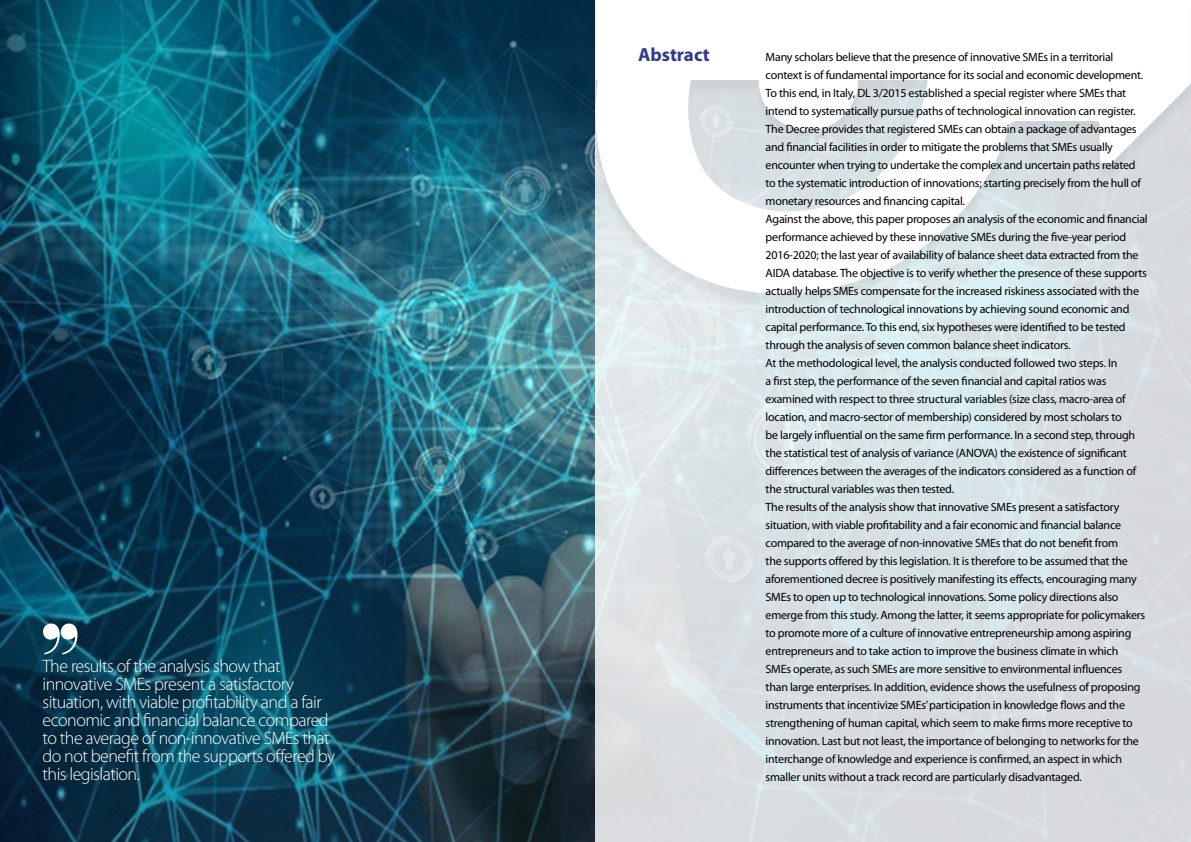
<style>
.page{position:relative;width:1191px;height:842px;background:#fff}
.page>*{position:absolute;margin:0;border:0;box-sizing:border-box;transform-origin:0 0}
.t1{font:700 19px "Myriad Pro";color:#313a8d}
.t2{font:300 18px/18px "Myriad Pro";letter-spacing:-.03em;color:#fff}
.t3{font:12px/18px "Myriad Pro";letter-spacing:-.02em;color:#000}
</style>
<div class="page">
<img style="left:0;top:0;width:595px;height:842px">
<svg style="left:595px;top:309px;width:596px;height:533px;background:#d9e0e3"></svg>
<div style="left:590px;top:0;width:601px;height:309px;background:#000;opacity:.05"></div>
<svg style="left:594px;top:0;width:597px;height:295px"></svg>
<svg style="left:43px;top:623px;width:34px;height:32px"></svg>
<p class="t2" style="left:43px;top:657px;width:294px">The results of the analysis show that innovative SMEs present a satisfactory situation, with viable profitability and a fair economic and financial balance compared to the average of non-innovative SMEs that do not benefit from the supports offered by this legislation.</p>
<h1 class="t1" style="left:638px;top:43px;width:73px">Abstract</h1>
<p class="t3" style="left:765px;top:48px;width:384px">Many scholars believe that the presence of innovative SMEs in a territorial context is of fundamental importance for its social and economic development.<br>To this end, in Italy, DL 3/2015 established a special register where SMEs that intend to systematically pursue paths of technological innovation can register.<br>The Decree provides that registered SMEs can obtain a package of advantages and financial facilities in order to mitigate the problems that SMEs usually encounter when trying to undertake the complex and uncertain paths related to the systematic introduction of innovations; starting precisely from the hull of monetary resources and financing capital.<br>Against the above, this paper proposes an analysis of the economic and financial performance achieved by these innovative SMEs during the five-year period 2016-2020; the last year of availability of balance sheet data extracted from the AIDA database. The objective is to verify whether the presence of these supports actually helps SMEs compensate for the increased riskiness associated with the introduction of technological innovations by achieving sound economic and capital performance. To this end, six hypotheses were identified to be tested through the analysis of seven common balance sheet indicators.<br>At the methodological level, the analysis conducted followed two steps. In<br>a first step, the performance of the seven financial and capital ratios was examined with respect to three structural variables (size class, macro-area of location, and macro-sector of membership) considered by most scholars to<br>be largely influential on the same firm performance. In a second step, through the statistical test of analysis of variance (ANOVA) the existence of significant differences between the averages of the indicators considered as a function of the structural variables was then tested.<br>The results of the analysis show that innovative SMEs present a satisfactory situation, with viable profitability and a fair economic and financial balance compared to the average of non-innovative SMEs that do not benefit from<br>the supports offered by this legislation. It is therefore to be assumed that the aforementioned decree is positively manifesting its effects, encouraging many SMEs to open up to technological innovations. Some policy directions also emerge from this study. Among the latter, it seems appropriate for policymakers to promote more of a culture of innovative entrepreneurship among aspiring entrepreneurs and to take action to improve the business climate in which<br>SMEs operate, as such SMEs are more sensitive to environmental influences<br>than large enterprises. In addition, evidence shows the usefulness of proposing instruments that incentivize SMEs’ participation in knowledge flows and the strengthening of human capital, which seem to make firms more receptive to innovation. Last but not least, the importance of belonging to networks for the interchange of knowledge and experience is confirmed, an aspect in which smaller units without a track record are particularly disadvantaged.</p>
</div>
